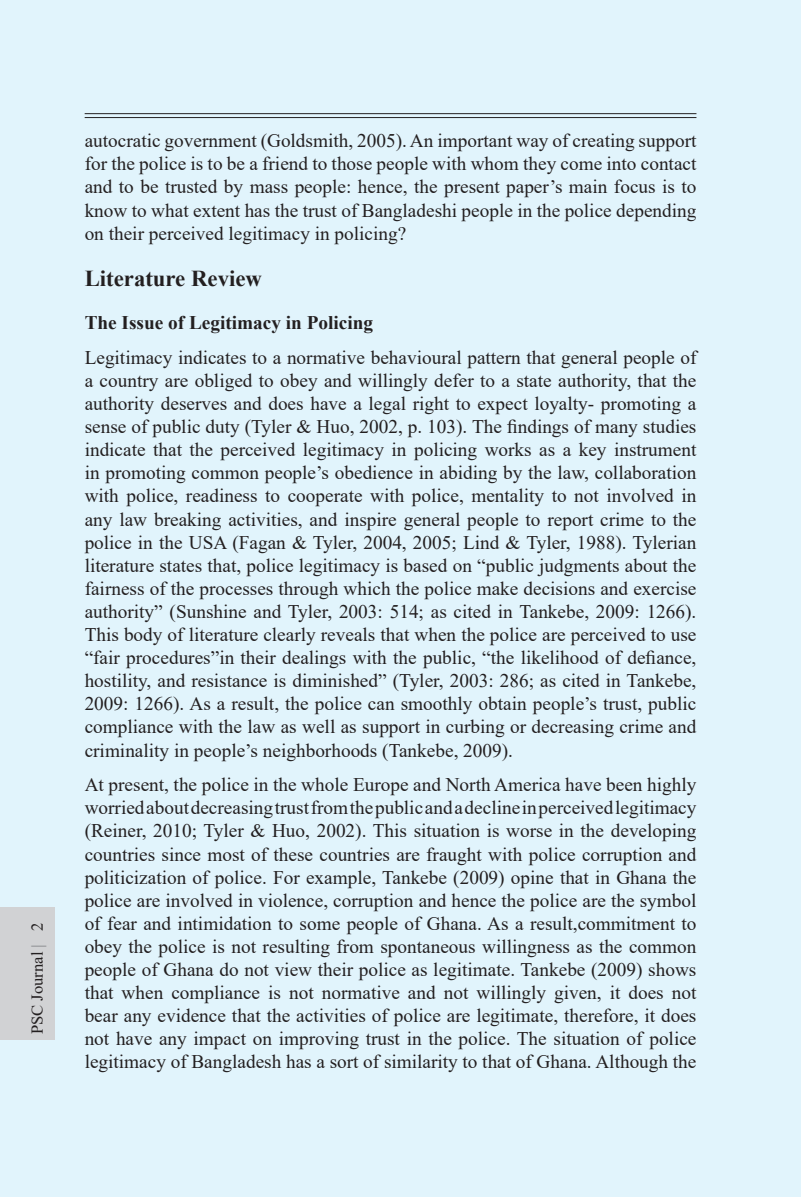
<style>
.page{position:relative;width:801px;height:1197px;background:#fff}
.page>*{position:absolute;margin:0;border:0;box-sizing:border-box;transform-origin:0 0}
.Paragraph_Head{font:700 22.75px "Times New Roman";color:#231f20}
.Discription{font:19.25px/23.1px "Times New Roman";color:#231f20;text-align:justify}
.Paragraph_Sub_Head{font:700 19.25px "Times New Roman";color:#231f20}
.Discription-2{font:16.62px "Times New Roman";color:#231f20}
.s1{font-weight:700;color:#939598}
</style>
<div class="page">
<hr style="left:800px;top:0;width:1px;height:1197px;background:#e1f4fc">
<div style="left:0;top:0;width:800px;height:1197px;background:#e1f4fc"></div>
<hr style="left:85px;top:117px;width:611px;height:1px;background:#231f20">
<hr style="left:85px;top:113px;width:611px;height:1px;background:#231f20">
<div style="left:0;top:907px;width:54px;height:133px;background:#d1d2d4"></div>
<p class="Discription-2" style="left:25px;top:1034px;width:113px;rotate:-90deg">PSC Journal <span class="s1">|</span> 2</p>
<p class="Discription" style="left:85px;top:129px;width:613px">autocratic government (Goldsmith, 2005). An important way of creating support for the police is to be a friend to those people with whom they come into contact and to be trusted by mass people: hence, the present paper’s main focus is to know to what extent has the trust of Bangladeshi people in the police depending on their perceived legitimacy in policing?</p>
<p class="Paragraph_Head" style="left:85px;top:262px;width:179px">Literature Review</p>
<p class="Paragraph_Sub_Head" style="left:85px;top:309px;width:290px">The Issue of Legitimacy in Policing</p>
<p class="Discription" style="left:85px;top:345px;width:613px">Legitimacy indicates to a normative behavioural pattern that general people of a country are obliged to obey and willingly defer to a state authority, that the authority deserves and does have a legal right to expect loyalty- promoting a sense of public duty (Tyler &amp; Huo, 2002, p. 103). The findings of many studies indicate that the perceived legitimacy in policing works as a key instrument in promoting common people’s obedience in abiding by the law, collaboration with police, readiness to cooperate with police, mentality to not involved in any law breaking activities, and inspire general people to report crime to the police in the USA (Fagan &amp; Tyler, 2004, 2005; Lind &amp; Tyler, 1988). Tylerian literature states that, police legitimacy is based on “public judgments about the fairness of the processes through which the police make decisions and exercise authority” (Sunshine and Tyler, 2003: 514; as cited in Tankebe, 2009: 1266).<br>This body of literature clearly reveals that when the police are perceived to use “fair procedures”in their dealings with the public, “the likelihood of defiance, hostility, and resistance is diminished” (Tyler, 2003: 286; as cited in Tankebe, 2009: 1266). As a result, the police can smoothly obtain people’s trust, public compliance with the law as well as support in curbing or decreasing crime and criminality in people’s neighborhoods (Tankebe, 2009).</p>
<p class="Discription" style="left:85px;top:773px;width:613px">At present, the police in the whole Europe and North America have been highly worried about decreasing trust from the public and a decline in perceived legitimacy (Reiner, 2010; Tyler &amp; Huo, 2002). This situation is worse in the developing countries since most of these countries are fraught with police corruption and politicization of police. For example, Tankebe (2009) opine that in Ghana the police are involved in violence, corruption and hence the police are the symbol of fear and intimidation to some people of Ghana. As a result,commitment to obey the police is not resulting from spontaneous willingness as the common people of Ghana do not view their police as legitimate. Tankebe (2009) shows that when compliance is not normative and not willingly given, it does not bear any evidence that the activities of police are legitimate, therefore, it does not have any impact on improving trust in the police. The situation of police legitimacy of Bangladesh has a sort of similarity to that of Ghana. Although the</p>
</div>
